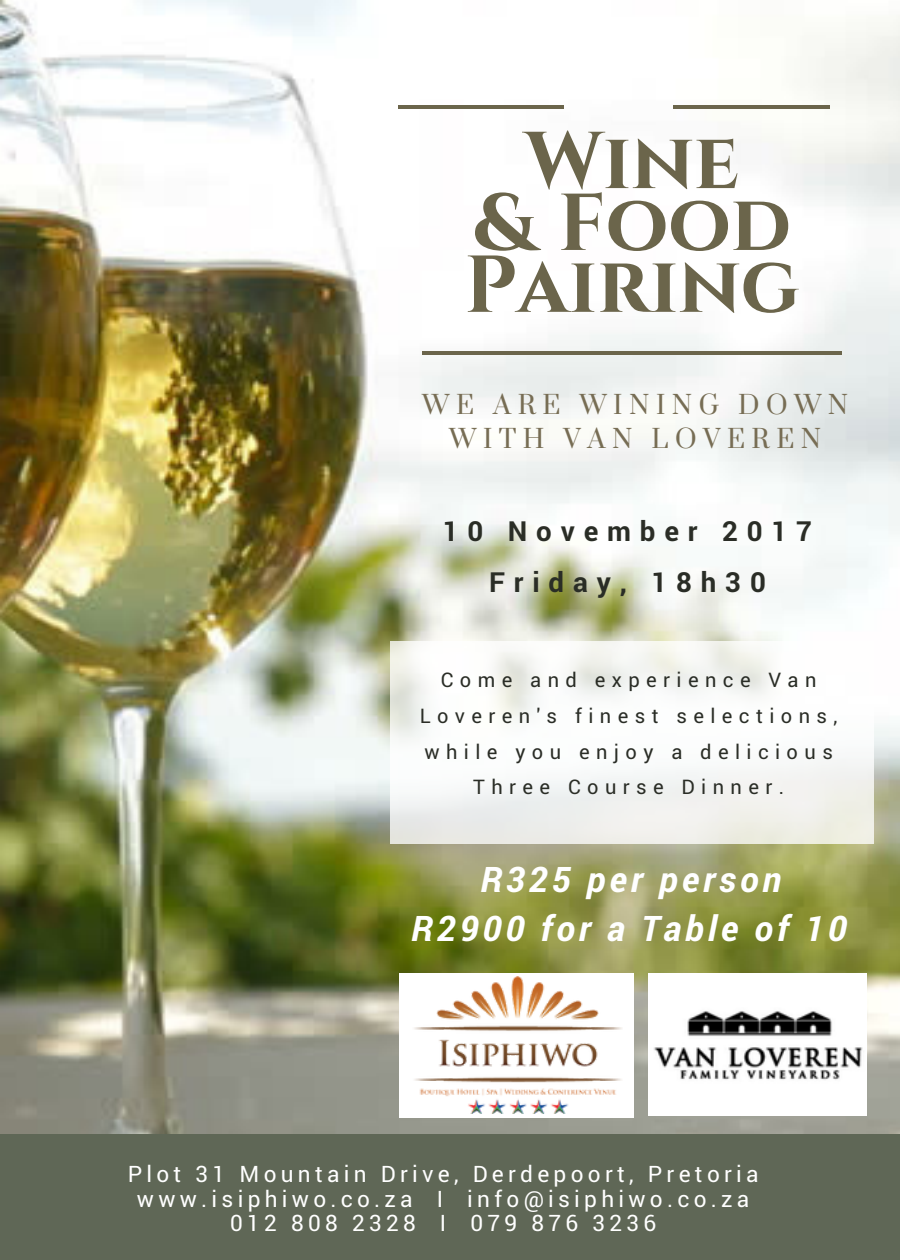
<style>
.page{position:relative;width:900px;height:1260px;background:#fff}
.page>*{position:absolute;margin:0;border:0;box-sizing:border-box;transform-origin:0 0}
.t1{font:700 80.5px/62px "Cinzel";color:#6b654b;text-align:center}
.t2{font:italic 700 35.25px/48.8px "Roboto";letter-spacing:.11em;color:#fff;text-align:center}
.t3{font:700 27.75px/50.5px "Roboto";letter-spacing:.32em;color:#2a2d26;text-align:center}
.t4{font:25.25px/33.8px "Prata";letter-spacing:.26em;color:#776d54;text-align:center}
.t5{font:22.75px/24.5px "Roboto";letter-spacing:.19em;color:#fff;text-align:center}
.t6{font:20px/35.5px "Roboto";letter-spacing:.32em;color:#2a2d26;text-align:center}
</style>
<div class="page">
<img style="left:0;top:0;width:900px;height:1134px">
<hr style="left:398px;top:105px;width:166px;height:4px;background:#6b654b">
<hr style="left:422px;top:351px;width:420px;height:3px;background:#6b654b">
<hr style="left:674px;top:105px;width:156px;height:4px;background:#6b654b">
<svg style="left:390px;top:641px;width:484px;height:203px"></svg>
<div style="left:0;top:1134px;width:900px;height:126px;background:#5f6756"></div>
<div style="left:399px;top:973px;width:235px;height:144px;background:#fff"></div>
<img style="left:649px;top:973px;width:217px;height:143px">
<img style="left:414px;top:977px;width:208px;height:137px">
<h1 class="t1" style="left:464px;top:133px;width:337px">Wine<br>&amp; Food<br>Pairing</h1>
<p class="t4" style="left:422px;top:389px;width:427px">WE ARE WINING DOWN<br>WITH VAN LOVEREN</p>
<p class="t3" style="left:443px;top:505px;width:371px">10 November 2017<br>Friday, 18h30</p>
<p class="t6" style="left:420px;top:662px;width:419px">Come and experience Van<br>Loveren's finest selections, while you enjoy a delicious<br>Three Course Dinner.</p>
<h2 class="t2" style="left:411px;top:854px;width:437px">R325 per person<br>R2900 for a Table of 10</h2>
<p class="t5" style="left:128px;top:1161px;width:632px">Plot 31 Mountain Drive, Derdepoort, Pretoria www.isiphiwo.co.za I info@isiphiwo.co.za<br>012 808 2328 I 079 876 3236</p>
</div>
